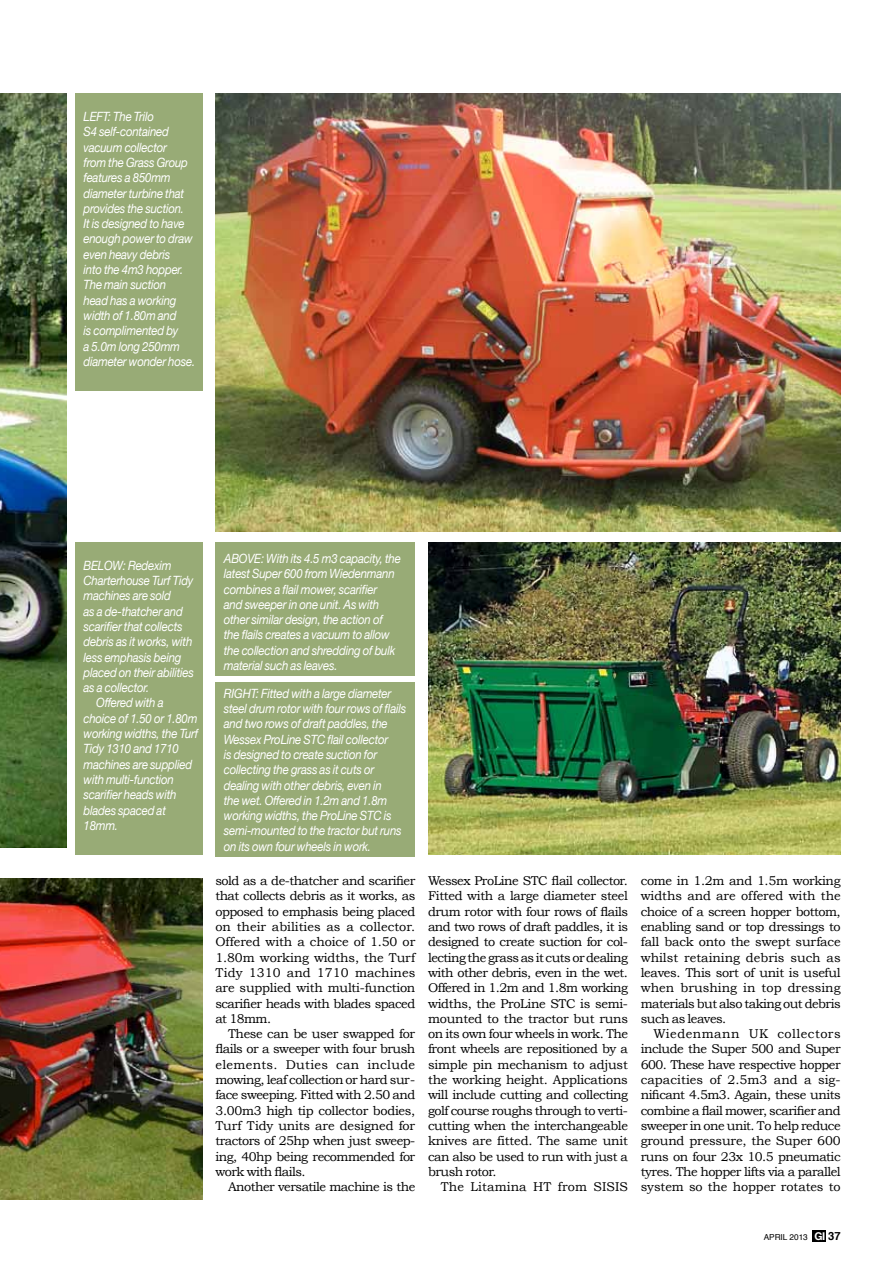
<style>
.page{position:relative;width:896px;height:1263px;background:#fff}
.page>*{position:absolute;margin:0;border:0;box-sizing:border-box;transform-origin:0 0}
.t1{font:12.75px "Bookman Old Style";letter-spacing:-.035em;color:#000}
.t2{font:italic 12.75px/15.3px "Helvetica Neue";letter-spacing:-.02em;color:#fff;scale:.9 1}
.t3{font:12.75px "Bookman Old Style";letter-spacing:-.015em;color:#000}
.t4{font:12.75px "Bookman Old Style";letter-spacing:-.01em;color:#000}
.t5{font:12.75px "Bookman Old Style";letter-spacing:.005em;color:#000}
.t6{font:12.75px "Bookman Old Style";color:#000}
.t7{font:12.75px "Bookman Old Style";letter-spacing:-.005em;color:#000}
.t8{font:12.75px "Bookman Old Style";letter-spacing:.025em;color:#000}
.t9{font:12.75px "Bookman Old Style";letter-spacing:.01em;color:#000}
.t10{font:12.75px "Bookman Old Style";letter-spacing:.04em;color:#000}
.t11{font:8.25px "Helvetica";color:#000}
.s1{font-family:"Helvetica Neue";font-weight:700;font-size:10.8px;color:#fff}
.s2{font-weight:700;font-size:11.25px}
</style>
<div class="page">
<div style="left:215px;top:542px;width:200px;height:134px;background:#98ab76"></div>
<div style="left:215px;top:682px;width:200px;height:175px;background:#98ab76"></div>
<img style="left:0;top:94px;width:67px;height:753px">
<img style="left:215px;top:94px;width:625px;height:437px">
<div style="left:812px;top:1230px;width:14px;height:11px;background:#000"></div>
<div style="left:75px;top:94px;width:128px;height:297px;background:#98ab76"></div>
<img style="left:0;top:878px;width:203px;height:321px">
<div style="left:75px;top:542px;width:128px;height:313px;background:#98ab76"></div>
<img style="left:428px;top:542px;width:412px;height:313px">
<p class="t2" style="left:84px;top:110px;width:126px">LEFT: The Trilo<br>S4 self-contained vacuum collector<br>from the Grass Group features a 850mm diameter turbine that provides the suction.<br>It is designed to have enough power to draw even heavy debris<br>into the 4m3 hopper.<br>The main suction<br>head has a working width of 1.80m and<br>is complimented by<br>a 5.0m long 250mm diameter wonder hose.</p>
<p class="t2" style="left:84px;top:558px;width:99px">BELOW: Redexim</p>
<p class="t2" style="left:84px;top:573px;width:124px">Charterhouse Turf Tidy</p>
<p class="t2" style="left:84px;top:589px;width:99px">machines are sold</p>
<p class="t2" style="left:84px;top:604px;width:112px">as a de-thatcher and</p>
<p class="t2" style="left:84px;top:619px;width:112px">scarifier that collects</p>
<p class="t2" style="left:84px;top:635px;width:122px">debris as it works, with</p>
<p class="t2" style="left:84px;top:650px;width:110px">less emphasis being</p>
<p class="t2" style="left:84px;top:665px;width:124px">placed on their abilities</p>
<p class="t2" style="left:84px;top:681px;width:74px">as a collector.</p>
<p class="t2" style="left:96px;top:696px;width:76px">Offered with a</p>
<p class="t2" style="left:84px;top:711px;width:128px">choice of 1.50 or 1.80m</p>
<p class="t2" style="left:84px;top:726px;width:129px">working widths, the Turf</p>
<p class="t2" style="left:84px;top:742px;width:107px">Tidy 1310 and 1710</p>
<p class="t2" style="left:84px;top:757px;width:122px">machines are supplied</p>
<p class="t2" style="left:84px;top:772px;width:102px">with multi-function</p>
<p class="t2" style="left:84px;top:788px;width:105px">scarifier heads with</p>
<p class="t2" style="left:84px;top:803px;width:93px">blades spaced at</p>
<p class="t2" style="left:84px;top:818px;width:40px">18mm.</p>
<p class="t2" style="left:224px;top:551px;width:198px">ABOVE: With its 4.5 m3 capacity, the latest Super 600 from Wiedenmann combines a flail mower, scarifier<br>and sweeper in one unit. As with other similar design, the action of the flails creates a vacuum to allow the collection and shredding of bulk material such as leaves.</p>
<p class="t2" style="left:224px;top:686px;width:204px">RIGHT: Fitted with a large diameter steel drum rotor with four rows of flails and two rows of draft paddles, the Wessex ProLine STC flail collector<br>is designed to create suction for collecting the grass as it cuts or dealing with other debris, even in<br>the wet. Offered in 1.2m and 1.8m working widths, the ProLine STC is semi-mounted to the tractor but runs on its own four wheels in work.</p>
<p class="t1" style="left:215px;top:873px;width:201px">sold as a de-thatcher and scarifier</p>
<p class="t1" style="left:215px;top:889px;width:201px">that collects debris as it works, as</p>
<p class="t1" style="left:215px;top:904px;width:201px">opposed to emphasis being placed</p>
<p class="t6" style="left:215px;top:919px;width:201px">on their abilities as a collector.</p>
<p class="t4" style="left:215px;top:935px;width:201px">Offered with a choice of 1.50 or</p>
<p class="t4" style="left:215px;top:950px;width:201px">1.80m working widths, the Turf</p>
<p class="t5" style="left:215px;top:965px;width:201px">Tidy 1310 and 1710 machines</p>
<p class="t3" style="left:215px;top:980px;width:201px">are supplied with multi-function</p>
<p class="t1" style="left:215px;top:996px;width:201px">scarifier heads with blades spaced</p>
<p class="t1" style="left:215px;top:1011px;width:57px">at 18mm.</p>
<p class="t1" style="left:228px;top:1026px;width:188px">These can be user swapped for</p>
<p class="t1" style="left:215px;top:1042px;width:201px">flails or a sweeper with four brush</p>
<p class="t8" style="left:215px;top:1057px;width:201px">elements. Duties can include</p>
<p class="t1" style="left:215px;top:1072px;width:201px">mowing, leaf collection or hard sur-</p>
<p class="t1" style="left:215px;top:1088px;width:201px">face sweeping. Fitted with 2.50 and</p>
<p class="t1" style="left:215px;top:1103px;width:201px">3.00m3 high tip collector bodies,</p>
<p class="t4" style="left:215px;top:1118px;width:201px">Turf Tidy units are designed for</p>
<p class="t1" style="left:215px;top:1133px;width:201px">tractors of 25hp when just sweep-</p>
<p class="t1" style="left:215px;top:1149px;width:201px">ing, 40hp being recommended for</p>
<p class="t1" style="left:215px;top:1164px;width:92px">work with flails.</p>
<p class="t1" style="left:228px;top:1179px;width:189px">Another versatile machine is the</p>
<p class="t1" style="left:428px;top:873px;width:201px">Wessex ProLine STC flail collector.</p>
<p class="t1" style="left:428px;top:889px;width:201px">Fitted with a large diameter steel</p>
<p class="t1" style="left:428px;top:904px;width:201px">drum rotor with four rows of flails</p>
<p class="t1" style="left:428px;top:919px;width:201px">and two rows of draft paddles, it is</p>
<p class="t1" style="left:428px;top:935px;width:201px">designed to create suction for col-</p>
<p class="t1" style="left:428px;top:950px;width:201px">lecting the grass as it cuts or dealing</p>
<p class="t1" style="left:428px;top:965px;width:201px">with other debris, even in the wet.</p>
<p class="t1" style="left:428px;top:980px;width:201px">Offered in 1.2m and 1.8m working</p>
<p class="t1" style="left:428px;top:996px;width:201px">widths, the ProLine STC is semi-</p>
<p class="t1" style="left:428px;top:1011px;width:201px">mounted to the tractor but runs</p>
<p class="t1" style="left:428px;top:1026px;width:201px">on its own four wheels in work. The</p>
<p class="t1" style="left:428px;top:1042px;width:201px">front wheels are repositioned by a</p>
<p class="t3" style="left:428px;top:1057px;width:201px">simple pin mechanism to adjust</p>
<p class="t3" style="left:428px;top:1072px;width:201px">the working height. Applications</p>
<p class="t1" style="left:428px;top:1088px;width:201px">will include cutting and collecting</p>
<p class="t1" style="left:428px;top:1103px;width:201px">golf course roughs through to verti-</p>
<p class="t1" style="left:428px;top:1118px;width:201px">cutting when the interchangeable</p>
<p class="t4" style="left:428px;top:1133px;width:201px">knives are fitted. The same unit</p>
<p class="t1" style="left:428px;top:1149px;width:201px">can also be used to run with just a</p>
<p class="t1" style="left:428px;top:1164px;width:70px">brush rotor.</p>
<p class="t9" style="left:441px;top:1179px;width:189px">The Litamina HT from SISIS</p>
<p class="t1" style="left:641px;top:873px;width:201px">come in 1.2m and 1.5m working</p>
<p class="t7" style="left:641px;top:889px;width:201px">widths and are offered with the</p>
<p class="t1" style="left:641px;top:904px;width:201px">choice of a screen hopper bottom,</p>
<p class="t1" style="left:641px;top:919px;width:201px">enabling sand or top dressings to</p>
<p class="t3" style="left:641px;top:935px;width:201px">fall back onto the swept surface</p>
<p class="t6" style="left:641px;top:950px;width:201px">whilst retaining debris such as</p>
<p class="t1" style="left:641px;top:965px;width:201px">leaves. This sort of unit is useful</p>
<p class="t5" style="left:641px;top:980px;width:201px">when brushing in top dressing</p>
<p class="t1" style="left:641px;top:996px;width:201px">materials but also taking out debris</p>
<p class="t1" style="left:641px;top:1011px;width:87px">such as leaves.</p>
<p class="t10" style="left:653px;top:1026px;width:189px">Wiedenmann UK collectors</p>
<p class="t1" style="left:641px;top:1042px;width:201px">include the Super 500 and Super</p>
<p class="t1" style="left:641px;top:1057px;width:201px">600. These have respective hopper</p>
<p class="t5" style="left:641px;top:1072px;width:201px">capacities of 2.5m3 and a sig-</p>
<p class="t1" style="left:641px;top:1088px;width:201px">nificant 4.5m3. Again, these units</p>
<p class="t1" style="left:641px;top:1103px;width:201px">combine a flail mower, scarifier and</p>
<p class="t1" style="left:641px;top:1118px;width:201px">sweeper in one unit. To help reduce</p>
<p class="t3" style="left:641px;top:1133px;width:201px">ground pressure, the Super 600</p>
<p class="t1" style="left:641px;top:1149px;width:201px">runs on four 23x 10.5 pneumatic</p>
<p class="t1" style="left:641px;top:1164px;width:201px">tyres. The hopper lifts via a parallel</p>
<p class="t4" style="left:641px;top:1179px;width:201px">system so the hopper rotates to</p>
<p class="t11" style="left:763px;top:1231px;width:78px">APRIL 2013 <span class="s1">GI</span> <span class="s2">37</span></p>
</div>
